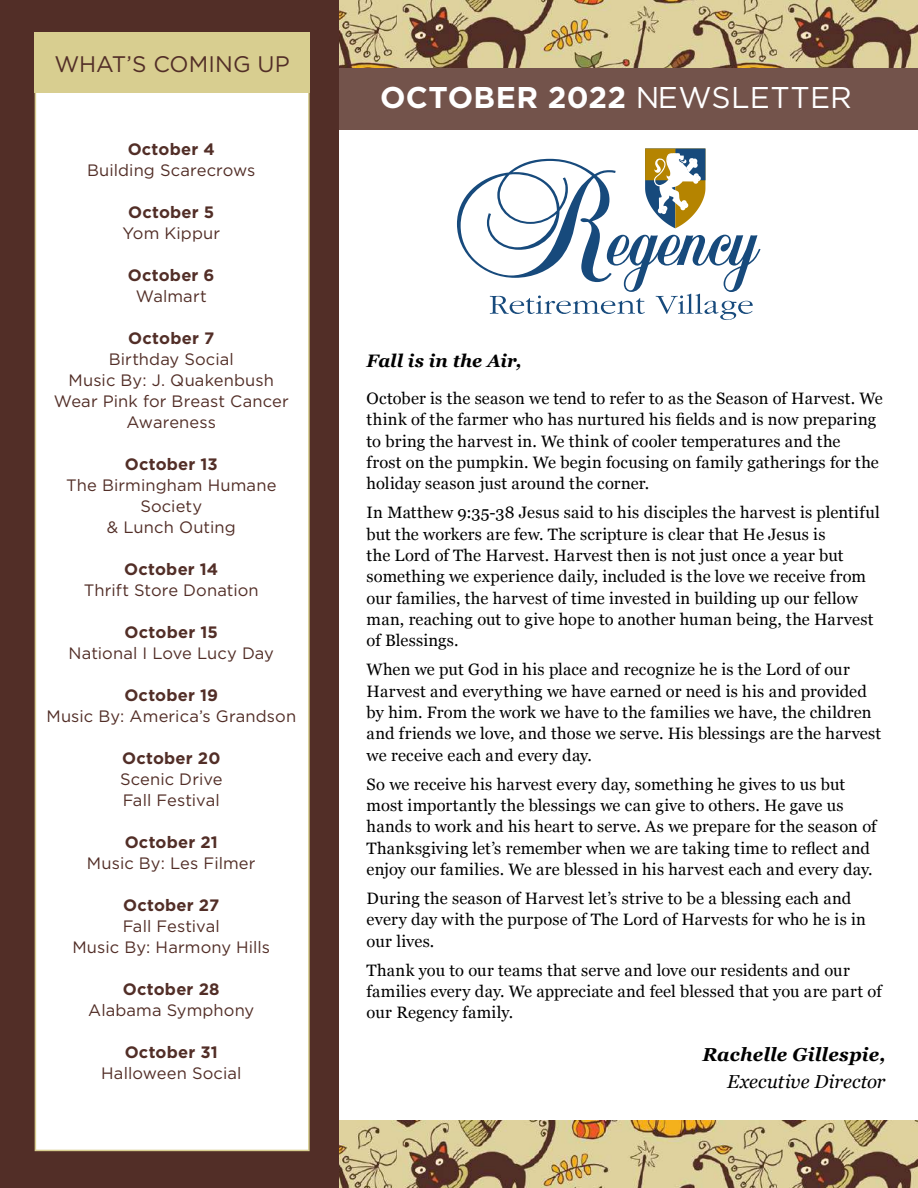
<style>
.page{position:relative;width:918px;height:1188px;background:#fff}
.page>*{position:absolute;margin:0;border:0;box-sizing:border-box;transform-origin:0 0}
.t1{font:700 30px "Gotham";letter-spacing:.01em;color:#fff}
.t2{font:22.5px "Gotham";letter-spacing:.005em;color:#522e27}
.t3{font:italic 700 18.75px "Georgia";letter-spacing:.01em;color:#000}
.t4{font:italic 18.75px "Georgia";color:#000}
.t5{font:italic 700 18px "Georgia";color:#000}
.t6{font:16.5px/21.3px "Georgia";letter-spacing:.01em;color:#000}
.t7{font:16.5px/21px "Gotham";letter-spacing:.005em;color:#522e27;text-align:center}
.t8{font:700 16.5px "Gotham";letter-spacing:.015em;color:#522e27}
.s1{font-weight:400}
</style>
<div class="page">
<div style="left:0;top:64px;width:918px;height:66px;background:#73534b"></div>
<img style="left:339px;top:0;width:579px;height:68px">
<img style="left:339px;top:1120px;width:579px;height:68px">
<div style="left:0;top:0;width:339px;height:1188px;background:#522e27"></div>
<div style="left:35px;top:35px;width:275px;height:1116px;background:#fff;border:2px solid #d8ce90"></div>
<div style="left:35px;top:32px;width:275px;height:61px;background:#d8ce90"></div>
<svg style="left:457px;top:148px;width:304px;height:172px"></svg>
<h2 class="t2" style="left:54px;top:49px;width:237px">WHAT’S COMING UP</h2>
<p class="t8" style="left:128px;top:138px;width:89px">October 4</p>
<p class="t7" style="left:87px;top:159px;width:170px">Building Scarecrows</p>
<p class="t8" style="left:128px;top:201px;width:88px">October 5</p>
<p class="t7" style="left:122px;top:222px;width:99px">Yom Kippur</p>
<p class="t8" style="left:128px;top:264px;width:88px">October 6</p>
<p class="t7" style="left:136px;top:285px;width:73px">Walmart</p>
<p class="t8" style="left:128px;top:327px;width:87px">October 7</p>
<p class="t7" style="left:54px;top:348px;width:237px">Birthday Social<br>Music By: J. Quakenbush<br>Wear Pink for Breast Cancer<br>Awareness</p>
<p class="t8" style="left:125px;top:453px;width:94px">October 13</p>
<p class="t7" style="left:66px;top:474px;width:212px">The Birmingham Humane<br>Society<br>&amp; Lunch Outing</p>
<p class="t8" style="left:124px;top:558px;width:96px">October 14</p>
<p class="t7" style="left:84px;top:579px;width:177px">Thrift Store Donation</p>
<p class="t8" style="left:125px;top:621px;width:95px">October 15</p>
<p class="t7" style="left:69px;top:642px;width:207px">National I Love Lucy Day</p>
<p class="t8" style="left:124px;top:684px;width:95px">October 19</p>
<p class="t7" style="left:46px;top:705px;width:251px">Music By: America’s Grandson</p>
<p class="t8" style="left:122px;top:747px;width:100px">October 20</p>
<p class="t7" style="left:120px;top:768px;width:104px;text-align:left">Scenic Drive<br>Fall Festival</p>
<p class="t8" style="left:125px;top:831px;width:95px">October 21</p>
<p class="t7" style="left:87px;top:852px;width:170px">Music By: Les Filmer</p>
<p class="t8" style="left:123px;top:894px;width:98px">October 27</p>
<p class="t7" style="left:72px;top:915px;width:199px">Fall Festival<br>Music By: Harmony Hills</p>
<p class="t8" style="left:123px;top:978px;width:98px">October 28</p>
<p class="t7" style="left:88px;top:999px;width:168px">Alabama Symphony</p>
<p class="t8" style="left:125px;top:1041px;width:95px">October 31</p>
<p class="t7" style="left:101px;top:1062px;width:142px">Halloween Social</p>
<h1 class="t1" style="left:380px;top:78px;width:473px">OCTOBER 2022 <span class="s1">NEWSLETTER</span></h1>
<p class="t5" style="left:367px;top:348px;width:156px">Fall is in the Air,</p>
<p class="t6" style="left:367px;top:387px;width:518px">October is the season we tend to refer to as the Season of Harvest. We think of the farmer who has nurtured his fields and is now preparing to bring the harvest in. We think of cooler temperatures and the<br>frost on the pumpkin. We begin focusing on family gatherings for the holiday season just around the corner.</p>
<p class="t6" style="left:367px;top:501px;width:515px">In Matthew 9:35-38 Jesus said to his disciples the harvest is plentiful but the workers are few. The scripture is clear that He Jesus is<br>the Lord of The Harvest. Harvest then is not just once a year but something we experience daily, included is the love we receive from our families, the harvest of time invested in building up our fellow man, reaching out to give hope to another human being, the Harvest of Blessings.</p>
<p class="t6" style="left:367px;top:658px;width:516px">When we put God in his place and recognize he is the Lord of our Harvest and everything we have earned or need is his and provided by him. From the work we have to the families we have, the children and friends we love, and those we serve. His blessings are the harvest we receive each and every day.</p>
<p class="t6" style="left:367px;top:773px;width:511px">So we receive his harvest every day, something he gives to us but most importantly the blessings we can give to others. He gave us hands to work and his heart to serve. As we prepare for the season of Thanksgiving let’s remember when we are taking time to reflect and enjoy our families. We are blessed in his harvest each and every day.</p>
<p class="t6" style="left:367px;top:887px;width:501px">During the season of Harvest let’s strive to be a blessing each and every day with the purpose of The Lord of Harvests for who he is in our lives.</p>
<p class="t6" style="left:367px;top:959px;width:517px">Thank you to our teams that serve and love our residents and our families every day. We appreciate and feel blessed that you are part of our Regency family.</p>
<p class="t3" style="left:702px;top:1040px;width:185px">Rachelle Gillespie,</p>
<p class="t4" style="left:727px;top:1068px;width:160px">Executive Director</p>
</div>
